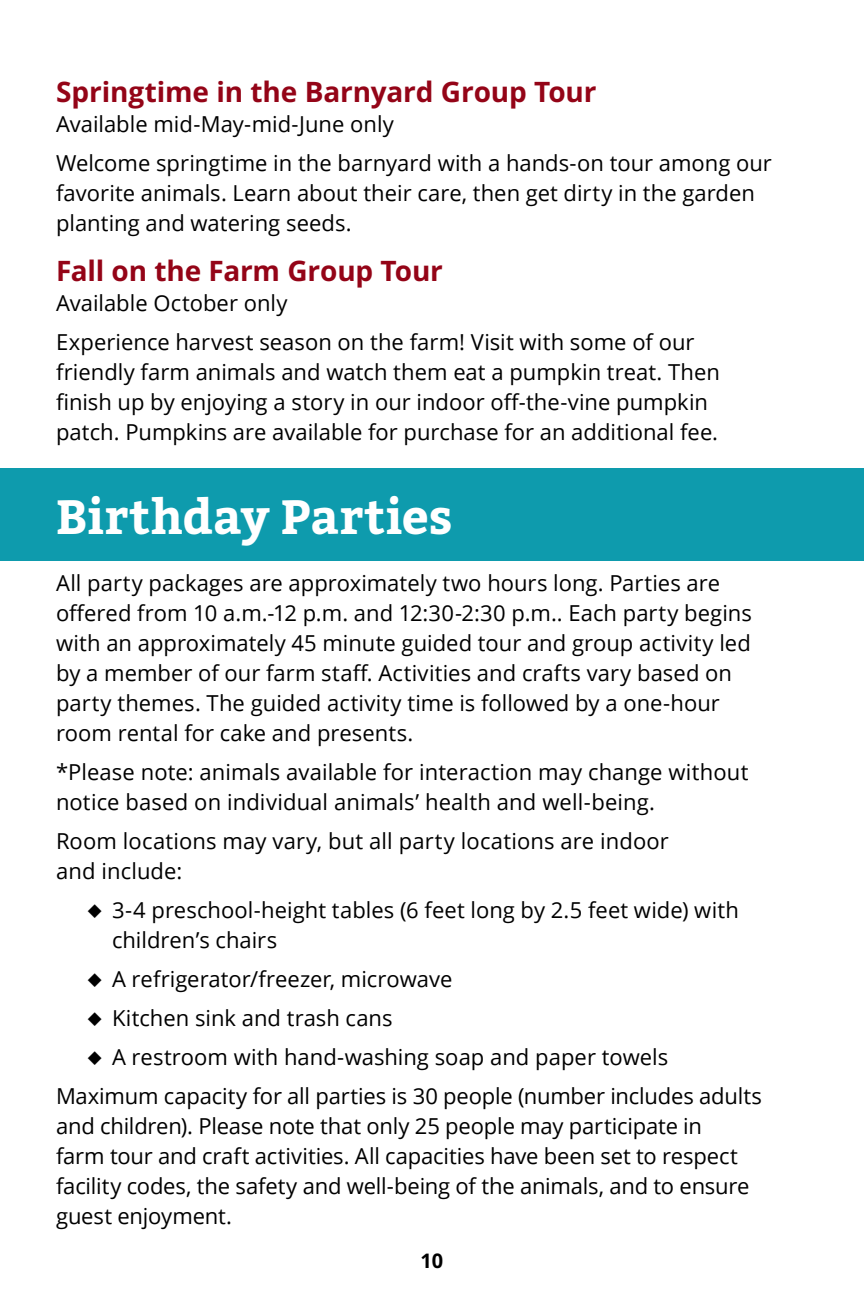
<style>
.page{position:relative;width:864px;height:1296px;background:#fff}
.page>*{position:absolute;margin:0;border:0;box-sizing:border-box;transform-origin:0 0}
.large_section_header{font:700 48px "Bitter";color:#fff}
.class_names{font:700 28px "Open Sans";letter-spacing:-.005em;color:#940417}
.class_names_no_extra_space_tours{font:700 28px "Open Sans";letter-spacing:-.005em;color:#940417}
.decription{font:22px/30px "Open Sans";color:#000}
.decription_space_above{font:22px/30px "Open Sans";color:#000}
.t1{font:700 20px "Open Sans";color:#000}
</style>
<div class="page">
<div style="left:0;top:468px;width:864px;height:92px;background:#0e9bad"></div>
<h2 class="class_names" style="left:56px;top:72px;width:542px">Springtime in the Barnyard Group Tour</h2>
<p class="decription" style="left:56px;top:108px;width:340px">Available mid-May-mid-June only</p>
<p class="decription" style="left:56px;top:147px;width:717px">Welcome springtime in the barnyard with a hands-on tour among our favorite animals. Learn about their care, then get dirty in the garden planting and watering seeds.</p>
<h2 class="class_names_no_extra_space_tours" style="left:56px;top:251px;width:389px">Fall on the Farm Group Tour</h2>
<p class="decription" style="left:56px;top:287px;width:233px">Available October only</p>
<p class="decription" style="left:56px;top:326px;width:666px">Experience harvest season on the farm! Visit with some of our friendly farm animals and watch them eat a pumpkin treat. Then finish up by enjoying a story in our indoor off-the-vine pumpkin patch. Pumpkins are available for purchase for an additional fee.</p>
<h1 class="large_section_header" style="left:56px;top:485px;width:398px">Birthday Parties</h1>
<p class="decription_space_above" style="left:56px;top:567px;width:697px">All party packages are approximately two hours long. Parties are offered from 10 a.m.-12 p.m. and 12:30-2:30 p.m.. Each party begins with an approximately 45 minute guided tour and group activity led by a member of our farm staff. Activities and crafts vary based on party themes. The guided activity time is followed by a one-hour room rental for cake and presents.</p>
<p class="decription" style="left:56px;top:756px;width:694px">*Please note: animals available for interaction may change without notice based on individual animals’ health and well-being.</p>
<p class="decription" style="left:56px;top:825px;width:614px">Room locations may vary, but all party locations are indoor and include:</p>
<p class="decription_space_above" style="left:112px;top:894px;width:628px;text-indent:-26px">◆ 3-4 preschool-height tables (6 feet long by 2.5 feet wide) with children’s chairs</p>
<p class="decription_space_above" style="left:86px;top:963px;width:368px">◆ A refrigerator/freezer, microwave</p>
<p class="decription_space_above" style="left:86px;top:1002px;width:308px">◆ Kitchen sink and trash cans</p>
<p class="decription_space_above" style="left:86px;top:1041px;width:584px">◆ A restroom with hand-washing soap and paper towels</p>
<p class="decription" style="left:56px;top:1080px;width:707px">Maximum capacity for all parties is 30 people (number includes adults and children). Please note that only 25 people may participate in<br>farm tour and craft activities. All capacities have been set to respect facility codes, the safety and well-being of the animals, and to ensure guest enjoyment.</p>
<p class="t1" style="left:421px;top:1247px;width:24px">10</p>
</div>
